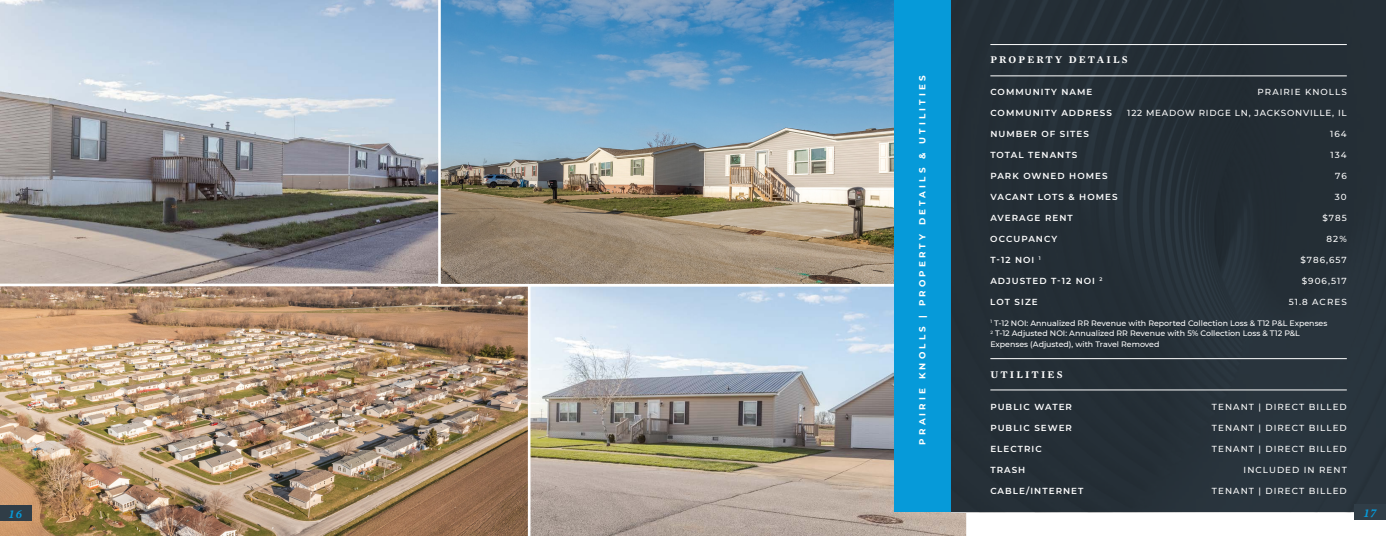
<style>
.page{position:relative;width:1386px;height:536px;background:#fff}
.page>*{position:absolute;margin:0;border:0;box-sizing:border-box;transform-origin:0 0}
.t1{font:italic 600 12.25px "Mercury Text G1";color:#069ad9}
.t2{font:600 10.5px "Mercury Text G1";letter-spacing:.2em;color:#fff}
.t3{font:600 8.75px "Montserrat";letter-spacing:.12em;color:#fff}
.t4{font:500 8.75px "Montserrat";letter-spacing:.12em;color:#fff}
.t5{font:700 8.75px "Montserrat";letter-spacing:.36em;color:#fff}
.t6{font:500 8.75px "Montserrat";letter-spacing:.09em;color:#fff}
.t7{font:500 7.88px "Montserrat";color:#fff}
</style>
<div class="page">
<svg style="left:0;top:0;width:438px;height:283px;background:#9fa5ad"></svg>
<img style="left:0;top:283px;width:528px;height:253px">
<svg style="left:530px;top:286px;width:439px;height:250px;background:#b3b4b2"></svg>
<img style="left:438px;top:0;width:457px;height:286px">
<div style="left:951px;top:0;width:435px;height:512px;background:#242e36"></div>
<hr style="left:990px;top:76px;width:357px;height:1px;background:#fff">
<hr style="left:990px;top:44px;width:357px;height:1px;background:#fff">
<div style="left:895px;top:0;width:56px;height:512px;background:#069ad9"></div>
<hr style="left:990px;top:389px;width:357px;height:1px;background:#fff">
<hr style="left:990px;top:358px;width:357px;height:1px;background:#fff">
<div style="left:1354px;top:504px;width:32px;height:15px;background:#303d47"></div>
<div style="left:0;top:505px;width:32px;height:15px;background:#303d47"></div>
<p class="t5" style="left:916px;top:444px;width:370px;rotate:-90deg">PRAIRIE KNOLLS | PROPERTY DETAILS &amp; UTILITIES</p>
<p class="t2" style="left:990px;top:52px;width:139px">PROPERTY DETAILS</p>
<p class="t3" style="left:990px;top:85px;width:103px">COMMUNITY NAME</p>
<p class="t4" style="left:1258px;top:85px;width:91px">PRAIRIE KNOLLS</p>
<p class="t3" style="left:990px;top:106px;width:123px">COMMUNITY ADDRESS</p>
<p class="t6" style="left:1127px;top:106px;width:221px">122 MEADOW RIDGE LN, JACKSONVILLE, IL</p>
<p class="t3" style="left:990px;top:127px;width:100px">NUMBER OF SITES</p>
<p class="t4" style="left:1330px;top:127px;width:18px">164</p>
<p class="t3" style="left:990px;top:148px;width:88px">TOTAL TENANTS</p>
<p class="t4" style="left:1331px;top:148px;width:18px">134</p>
<p class="t3" style="left:990px;top:169px;width:119px">PARK OWNED HOMES</p>
<p class="t4" style="left:1335px;top:169px;width:13px">76</p>
<p class="t3" style="left:990px;top:190px;width:129px">VACANT LOTS &amp; HOMES</p>
<p class="t4" style="left:1335px;top:190px;width:13px">30</p>
<p class="t3" style="left:990px;top:211px;width:84px">AVERAGE RENT</p>
<p class="t4" style="left:1323px;top:211px;width:26px">$785</p>
<p class="t3" style="left:990px;top:232px;width:68px">OCCUPANCY</p>
<p class="t4" style="left:1327px;top:232px;width:22px">82%</p>
<p class="t3" style="left:990px;top:253px;width:52px">T-12 NOI <sup>1</sup></p>
<p class="t4" style="left:1301px;top:253px;width:48px">$786,657</p>
<p class="t3" style="left:990px;top:274px;width:114px">ADJUSTED T-12 NOI <sup>2</sup></p>
<p class="t4" style="left:1302px;top:274px;width:46px">$906,517</p>
<p class="t3" style="left:990px;top:295px;width:49px">LOT SIZE</p>
<p class="t4" style="left:1289px;top:295px;width:60px">51.8 ACRES</p>
<p class="t7" style="left:990px;top:317px;width:339px"><sup>1</sup> T-12 NOI: Annualized RR Revenue with Reported Collection Loss &amp; T12 P&amp;L Expenses</p>
<p class="t7" style="left:990px;top:328px;width:311px"><sup>2</sup> T-12 Adjusted NOI: Annualized RR Revenue with 5% Collection Loss &amp; T12 P&amp;L</p>
<p class="t7" style="left:990px;top:338px;width:171px">Expenses (Adjusted), with Travel Removed</p>
<p class="t2" style="left:990px;top:367px;width:74px">UTILITIES</p>
<p class="t3" style="left:990px;top:400px;width:83px">PUBLIC WATER</p>
<p class="t4" style="left:1212px;top:400px;width:136px">TENANT | DIRECT BILLED</p>
<p class="t3" style="left:990px;top:421px;width:83px">PUBLIC SEWER</p>
<p class="t4" style="left:1212px;top:421px;width:136px">TENANT | DIRECT BILLED</p>
<p class="t3" style="left:990px;top:463px;width:37px">TRASH</p>
<p class="t4" style="left:1244px;top:463px;width:105px">INCLUDED IN RENT</p>
<p class="t3" style="left:990px;top:442px;width:53px">ELECTRIC</p>
<p class="t4" style="left:1212px;top:442px;width:136px">TENANT | DIRECT BILLED</p>
<p class="t3" style="left:990px;top:484px;width:95px">CABLE/INTERNET</p>
<p class="t4" style="left:1212px;top:484px;width:136px">TENANT | DIRECT BILLED</p>
<h1 class="t1" style="left:9px;top:504px;width:14px">16</h1>
<h1 class="t1" style="left:1364px;top:503px;width:14px">17</h1>
</div>
